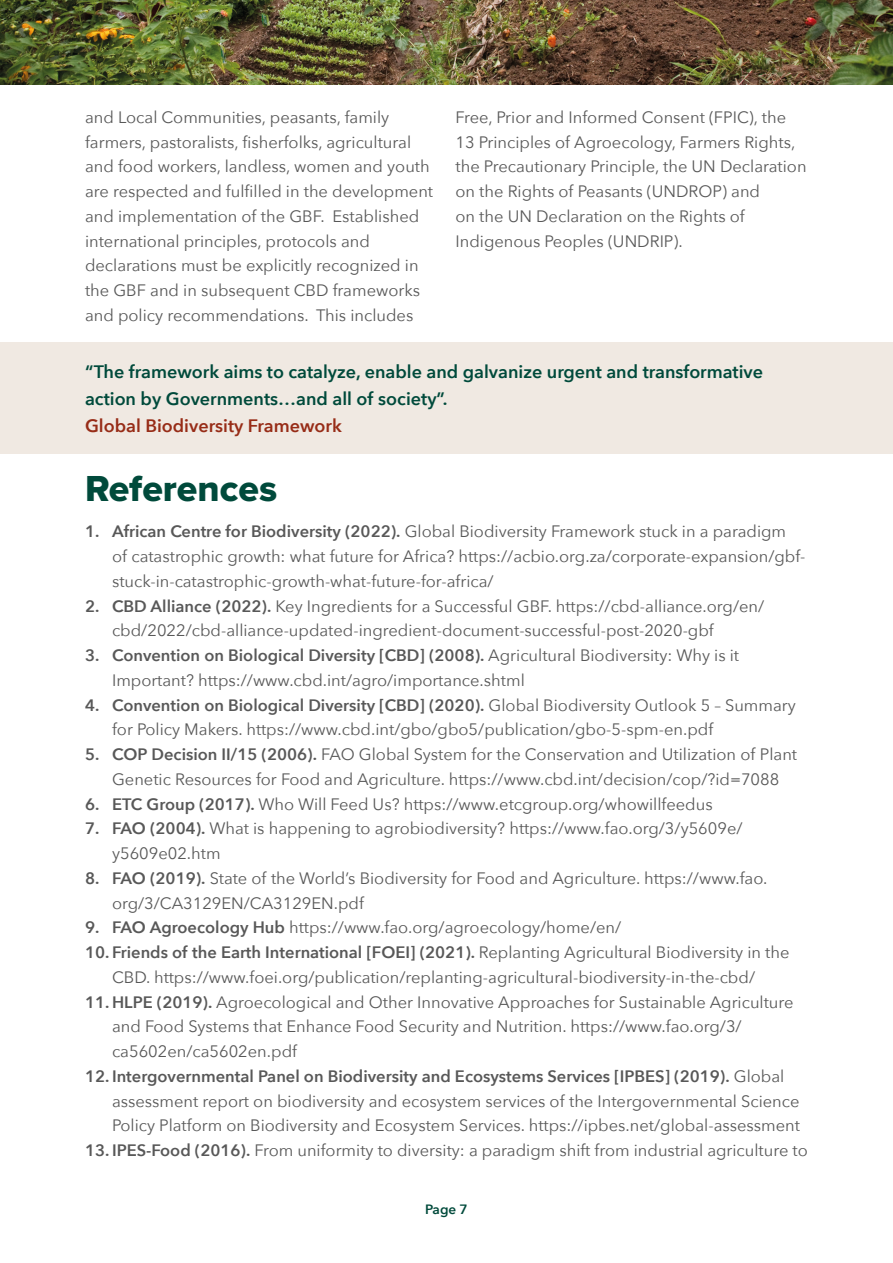
<style>
.page{position:relative;width:893px;height:1263px;background:#fff}
.page>*{position:absolute;margin:0;border:0;box-sizing:border-box;transform-origin:0 0}
.Main_text{font:37.5px "Proxima Nova Extrabld";color:#004a3b}
.Main_text-2{font:600 18px/27px "Avenir Next";color:#004a3b}
.Main_text-3{font:600 18px "Avenir Next";color:#972c17}
.Main_text-4{font:16.5px/24.8px "Avenir Next";color:#585858}
.t1{font:600 13.5px "Avenir Next";color:#004a3b}
.s1{font-weight:600}
</style>
<div class="page">
<img style="left:0;top:0;width:893px;height:85px">
<div style="left:0;top:342px;width:893px;height:111px;background:#f0e9e2"></div>
<p class="Main_text-4" style="left:85px;top:104px;width:350px">and Local Communities, peasants, family farmers, pastoralists, fisherfolks, agricultural and food workers, landless, women and youth are respected and fulfilled in the development and implementation of the GBF. Established international principles, protocols and declarations must be explicitly recognized in the GBF and in subsequent CBD frameworks and policy recommendations. This includes</p>
<p class="Main_text-4" style="left:455px;top:104px;width:353px">Free, Prior and Informed Consent (FPIC), the 13 Principles of Agroecology, Farmers Rights, the Precautionary Principle, the UN Declaration on the Rights of Peasants (UNDROP) and<br>on the UN Declaration on the Rights of Indigenous Peoples (UNDRIP).</p>
<p class="Main_text-2" style="left:85px;top:358px;width:680px">“The framework aims to catalyze, enable and galvanize urgent and transformative action by Governments…and all of society”.</p>
<p class="Main_text-3" style="left:85px;top:411px;width:258px">Global Biodiversity Framework</p>
<p class="Main_text" style="left:85px;top:461px;width:194px">References</p>
<p class="Main_text-4" style="left:112px;top:518px;width:695px;text-indent:-27px"><span class="s1">1. African Centre for Biodiversity (2022).</span> Global Biodiversity Framework stuck in a paradigm<br>of catastrophic growth: what future for Africa? https://acbio.org.za/corporate-expansion/gbf&shy;stuck-in-catastrophic-growth-what-future-for-africa/</p>
<p class="Main_text-4" style="left:112px;top:593px;width:654px;text-indent:-27px"><span class="s1">2. CBD Alliance (2022).</span> Key Ingredients for a Successful GBF. https://cbd-alliance.org/en/ cbd/2022/cbd-alliance-updated-ingredient-document-successful-post-2020-gbf</p>
<p class="Main_text-4" style="left:112px;top:642px;width:629px;text-indent:-27px"><span class="s1">3. Convention on Biological Diversity [CBD] (2008).</span> Agricultural Biodiversity: Why is it<br>Important? https://www.cbd.int/agro/importance.shtml</p>
<p class="Main_text-4" style="left:112px;top:692px;width:685px;text-indent:-27px"><span class="s1">4. Convention on Biological Diversity [CBD] (2020).</span> Global Biodiversity Outlook 5 – Summary for Policy Makers. https://www.cbd.int/gbo/gbo5/publication/gbo-5-spm-en.pdf</p>
<p class="Main_text-4" style="left:85px;top:741px;width:714px;text-align:center"><span class="s1">5. COP Decision II/15 (2006).</span> FAO Global System for the Conservation and Utilization of Plant<br>Genetic Resources for Food and Agriculture. https://www.cbd.int/decision/cop/?id=7088</p>
<p class="Main_text-4" style="left:85px;top:791px;width:629px"><span class="s1">6. ETC Group (2017).</span> Who Will Feed Us? https://www.etcgroup.org/whowillfeedus</p>
<p class="Main_text-4" style="left:112px;top:815px;width:632px;text-indent:-27px"><span class="s1">7. FAO (2004).</span> What is happening to agrobiodiversity? https://www.fao.org/3/y5609e/ y5609e02.htm</p>
<p class="Main_text-4" style="left:112px;top:865px;width:657px;text-indent:-27px"><span class="s1">8. FAO (2019).</span> State of the World’s Biodiversity for Food and Agriculture. https://www.fao. org/3/CA3129EN/CA3129EN.pdf</p>
<p class="Main_text-4" style="left:85px;top:914px;width:538px"><span class="s1">9. FAO Agroecology Hub</span> https://www.fao.org/agroecology/home/en/</p>
<p class="Main_text-4" style="left:85px;top:939px;width:706px;text-align:center"><span class="s1">10. Friends of the Earth International [FOEI] (2021).</span> Replanting Agricultural Biodiversity in the<br>CBD. https://www.foei.org/publication/replanting-agricultural-biodiversity-in-the-cbd/</p>
<p class="Main_text-4" style="left:112px;top:989px;width:683px;text-indent:-27px"><span class="s1">11. HLPE (2019).</span> Agroecological and Other Innovative Approaches for Sustainable Agriculture and Food Systems that Enhance Food Security and Nutrition. https://www.fao.org/3/ ca5602en/ca5602en.pdf</p>
<p class="Main_text-4" style="left:112px;top:1063px;width:689px;text-indent:-27px"><span class="s1">12. Intergovernmental Panel on Biodiversity and Ecosystems Services [IPBES] (2019).</span> Global assessment report on biodiversity and ecosystem services of the Intergovernmental Science<br>Policy Platform on Biodiversity and Ecosystem Services. https://ipbes.net/global-assessment</p>
<p class="Main_text-4" style="left:85px;top:1137px;width:724px"><span class="s1">13. IPES-Food (2016).</span> From uniformity to diversity: a paradigm shift from industrial agriculture to</p>
<p class="t1" style="left:425px;top:1198px;width:44px">Page 7</p>
</div>
